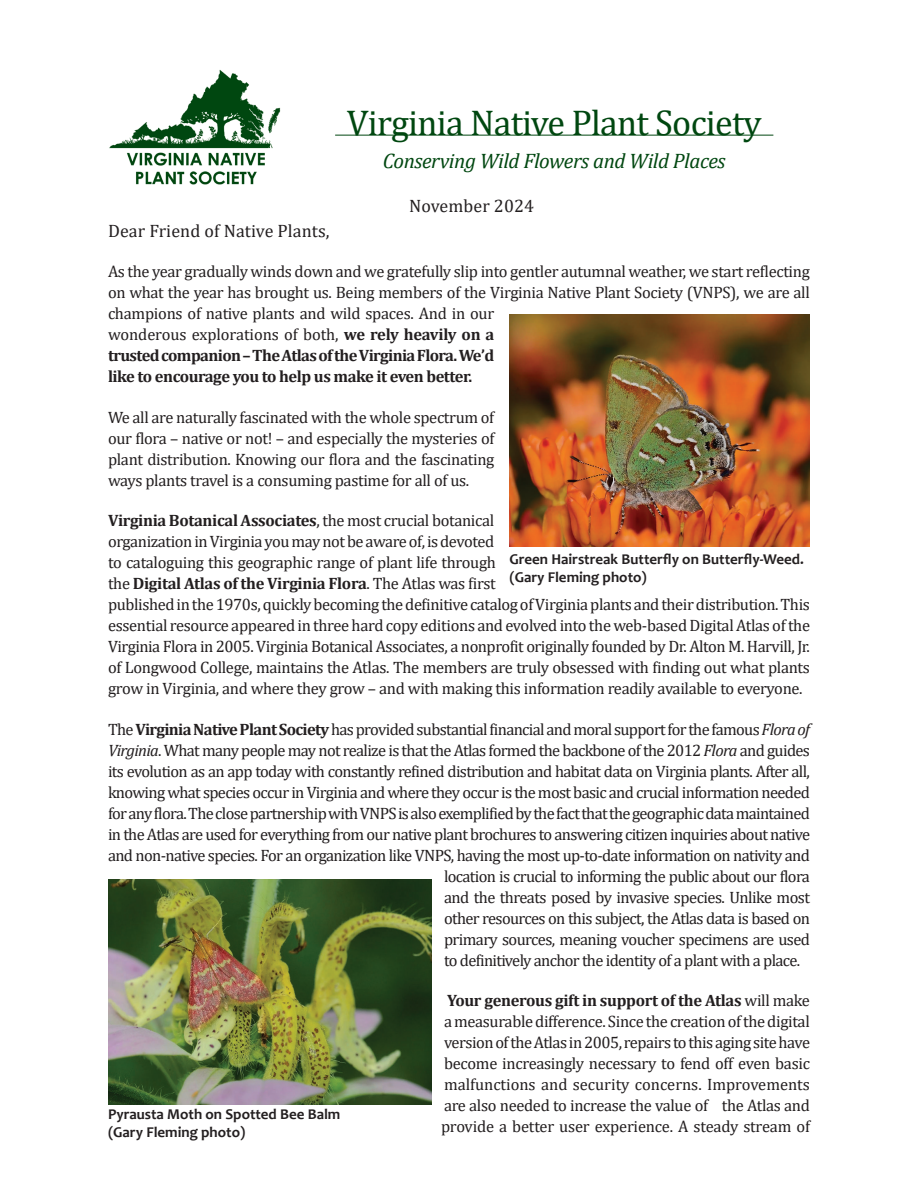
<style>
.page{position:relative;width:918px;height:1188px;background:#fff}
.page>*{position:absolute;margin:0;border:0;box-sizing:border-box;transform-origin:0 0}
.t1{font:36px "Cambria";letter-spacing:-.02em;color:#004710}
.t2{font:italic 21px "Cambria";letter-spacing:-.02em;color:#004710}
.t3{font:18px "Cambria";letter-spacing:.005em;color:#231f20}
.t4{font:16.5px/21px "Cambria";letter-spacing:-.03em;color:#231f20}
.t5{font:700 15px "Candara";color:#231f20}
.s1{font-weight:700}
.s2{font-style:italic}
</style>
<div class="page">
<hr style="left:335px;top:135px;width:438px;height:1px;background:#004710">
<img style="left:109px;top:70px;width:172px;height:115px">
<img style="left:509px;top:315px;width:301px;height:232px">
<img style="left:109px;top:879px;width:323px;height:225px">
<p class="t1" style="left:347px;top:102px;width:416px">Virginia Native Plant Society</p>
<p class="t2" style="left:383px;top:146px;width:344px">Conserving Wild Flowers and Wild Places</p>
<p class="t3" style="left:409px;top:196px;width:127px">November 2024</p>
<p class="t3" style="left:108px;top:220px;width:223px">Dear Friend of Native Plants,</p>
<p class="t4" style="left:108px;top:261px;width:703px">As the year gradually winds down and we gratefully slip into gentler autumnal weather, we start reflecting on what the year has brought us. Being members of the Virginia Native Plant Society (VNPS), we are all champions of native plants and wild spaces. And in our<br>wonderous explorations of both, <span class="s1">we rely heavily on a<br>trusted companion – The Atlas of the Virginia Flora. We’d<br>like to encourage you to help us make it even better.</span></p>
<p class="t4" style="left:108px;top:407px;width:388px;text-align:justify">We all are naturally fascinated with the whole spectrum of our flora – native or not! – and especially the mysteries of plant distribution. Knowing our flora and the fascinating ways plants travel is a consuming pastime for all of us.</p>
<p class="t4" style="left:108px;top:510px;width:704px"><span class="s1">Virginia Botanical Associates</span>, the most crucial botanical<br>organization in Virginia you may not be aware of, is devoted<br>to cataloguing this geographic range of plant life through<br>the <span class="s1">Digital Atlas of the Virginia Flora</span>. The Atlas was first<br>published in the 1970s, quickly becoming the definitive catalog of Virginia plants and their distribution. This essential resource appeared in three hard copy editions and evolved into the web-based Digital Atlas of the Virginia Flora in 2005. Virginia Botanical Associates, a nonprofit originally founded by Dr. Alton M. Harvill, Jr. of Longwood College, maintains the Atlas. The members are truly obsessed with finding out what plants grow in Virginia, and where they grow – and with making this information readily available to everyone.</p>
<p class="t4" style="left:108px;top:719px;width:704px">The <span class="s1">Virginia Native Plant Society</span> has provided substantial financial and moral support for the famous <span class="s2">Flora of</span></p>
<p class="t4" style="left:108px;top:740px;width:704px"><span class="s2">Virginia</span>. What many people may not realize is that the Atlas formed the backbone of the 2012 <span class="s2">Flora</span> and guides</p>
<p class="t4" style="left:108px;top:761px;width:703px">its evolution as an app today with constantly refined distribution and habitat data on Virginia plants. After all,</p>
<p class="t4" style="left:108px;top:782px;width:704px">knowing what species occur in Virginia and where they occur is the most basic and crucial information needed</p>
<p class="t4" style="left:108px;top:803px;width:703px">for any flora. The close partnership with VNPS is also exemplified by the fact that the geographic data maintained</p>
<p class="t4" style="left:108px;top:824px;width:704px">in the Atlas are used for everything from our native plant brochures to answering citizen inquiries about native</p>
<p class="t4" style="left:108px;top:845px;width:704px">and non-native species. For an organization like VNPS, having the most up-to-date information on nativity and</p>
<p class="t4" style="left:444px;top:866px;width:367px">location is crucial to informing the public about our flora</p>
<p class="t4" style="left:444px;top:887px;width:368px">and the threats posed by invasive species. Unlike most</p>
<p class="t4" style="left:444px;top:908px;width:367px">other resources on this subject, the Atlas data is based on</p>
<p class="t4" style="left:444px;top:929px;width:368px">primary sources, meaning voucher specimens are used</p>
<p class="t4" style="left:444px;top:950px;width:358px">to definitively anchor the identity of a plant with a place.</p>
<p class="t4" style="left:441px;top:990px;width:371px;text-align:center"><span class="s1">Your generous gift in support of the Atlas</span> will make a measurable difference. Since the creation of the digital version of the Atlas in 2005, repairs to this aging site have become increasingly necessary to fend off even basic malfunctions and security concerns. Improvements are also needed to increase the value of the Atlas and provide a better user experience. A steady stream of</p>
<p class="t5" style="left:509px;top:549px;width:296px">Green Hairstreak Butterfly on Butterfly-Weed.</p>
<p class="t5" style="left:509px;top:567px;width:139px">(Gary Fleming photo)</p>
<p class="t5" style="left:108px;top:1105px;width:234px">Pyrausta Moth on Spotted Bee Balm</p>
<p class="t5" style="left:108px;top:1123px;width:139px">(Gary Fleming photo)</p>
</div>
